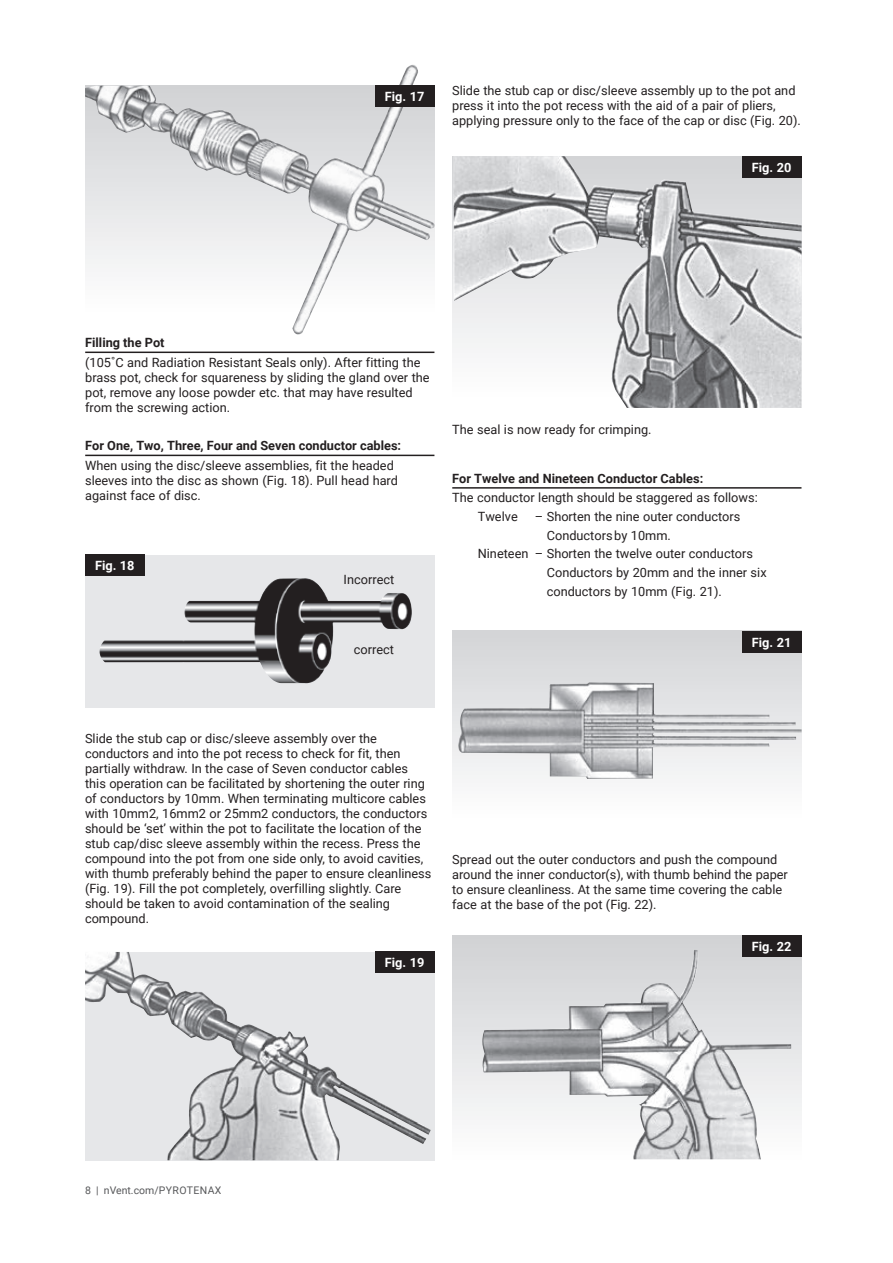
<style>
.page{position:relative;width:893px;height:1263px;background:#fff}
.page>*{position:absolute;margin:0;border:0;box-sizing:border-box;transform-origin:0 0}
.Para_Text{font:12.75px/15px "Roboto";color:#231f20}
.Header_3_10pt{font:700 12.75px "Roboto";color:#231f20}
.White_Text{font:700 12.75px "Roboto";color:#fff}
.t1{font:10.5px "Roboto";letter-spacing:.03em;color:#57585a}
</style>
<div class="page">
<div style="left:85px;top:555px;width:349px;height:153px;background:#e6e7e9"></div>
<img style="left:100px;top:578px;width:312px;height:105px">
<img style="left:85px;top:952px;width:346px;height:208px">
<img style="left:85px;top:65px;width:350px;height:270px">
<div style="left:375px;top:86px;width:59px;height:21px;background:#231f20"></div>
<div style="left:85px;top:555px;width:60px;height:21px;background:#231f20"></div>
<div style="left:375px;top:952px;width:59px;height:21px;background:#231f20"></div>
<hr style="left:85px;top:352px;width:349px;height:1px;background:#231f20">
<hr style="left:85px;top:455px;width:349px;height:1px;background:#231f20">
<hr style="left:452px;top:487px;width:349px;height:2px;background:#231f20">
<div style="left:452px;top:630px;width:350px;height:199px;background:linear-gradient(to bottom,#d2d3d6,#fff)"></div>
<img style="left:458px;top:682px;width:344px;height:97px">
<div style="left:452px;top:935px;width:350px;height:224px;background:linear-gradient(to bottom,#d0d1d4,#fdfdfd)"></div>
<img style="left:482px;top:949px;width:309px;height:210px">
<img style="left:454px;top:156px;width:348px;height:252px">
<div style="left:742px;top:156px;width:59px;height:21px;background:#231f20"></div>
<div style="left:742px;top:631px;width:59px;height:22px;background:#231f20"></div>
<div style="left:742px;top:935px;width:59px;height:21px;background:#231f20"></div>
<p class="White_Text" style="left:385px;top:88px;width:41px">Fig. 17</p>
<p class="Para_Text" style="left:452px;top:83px;width:350px">Slide the stub cap or disc/sleeve assembly up to the pot and press it into the pot recess with the aid of a pair of pliers, applying pressure only to the face of the cap or disc (Fig. 20).</p>
<p class="White_Text" style="left:752px;top:158px;width:41px">Fig. 20</p>
<p class="Header_3_10pt" style="left:85px;top:334px;width:81px">Filling the Pot</p>
<p class="Para_Text" style="left:85px;top:354px;width:346px">(105˚C and Radiation Resistant Seals only). After fitting the brass pot, check for squareness by sliding the gland over the pot, remove any loose powder etc. that may have resulted from the screwing action.</p>
<p class="Header_3_10pt" style="left:85px;top:437px;width:317px">For One, Two, Three, Four and Seven conductor cables:</p>
<p class="Para_Text" style="left:85px;top:457px;width:314px">When using the disc/sleeve assemblies, fit the headed sleeves into the disc as shown (Fig. 18). Pull head hard against face of disc.</p>
<p class="White_Text" style="left:95px;top:557px;width:41px">Fig. 18</p>
<p class="Para_Text" style="left:344px;top:571px;width:52px">Incorrect</p>
<p class="Para_Text" style="left:354px;top:641px;width:42px">correct</p>
<p class="Para_Text" style="left:452px;top:421px;width:201px">The seal is now ready for crimping.</p>
<p class="Header_3_10pt" style="left:452px;top:469px;width:252px">For Twelve and Nineteen Conductor Cables:</p>
<p class="Para_Text" style="left:452px;top:490px;width:307px">The conductor length should be staggered as follows:</p>
<p class="Para_Text" style="left:478px;top:508px;width:41px">Twelve</p>
<p class="Para_Text" style="left:547px;top:506px;width:195px;line-height:18.8px;text-indent:-12px">– Shorten the nine outer conductors<br>Conductorsby 10mm.</p>
<p class="Para_Text" style="left:547px;top:544px;width:221px;line-height:18.8px;text-indent:-69px">Nineteen – Shorten the twelve outer conductors<br>Conductors by 20mm and the inner six conductors by 10mm (Fig. 21).</p>
<p class="White_Text" style="left:752px;top:633px;width:41px">Fig. 21</p>
<p class="Para_Text" style="left:85px;top:731px;width:348px">Slide the stub cap or disc/sleeve assembly over the conductors and into the pot recess to check for fit, then partially withdraw. In the case of Seven conductor cables this operation can be facilitated by shortening the outer ring of conductors by 10mm. When terminating multicore cables with 10mm2, 16mm2 or 25mm2 conductors, the conductors should be ‘set’ within the pot to facilitate the location of the stub cap/disc sleeve assembly within the recess. Press the compound into the pot from one side only, to avoid cavities, with thumb preferably behind the paper to ensure cleanliness (Fig. 19). Fill the pot completely, overfilling slightly. Care should be taken to avoid contamination of the sealing compound.</p>
<p class="White_Text" style="left:385px;top:954px;width:41px">Fig. 19</p>
<p class="Para_Text" style="left:452px;top:852px;width:337px">Spread out the outer conductors and push the compound around the inner conductor(s), with thumb behind the paper to ensure cleanliness. At the same time covering the cable face at the base of the pot (Fig. 22).</p>
<p class="White_Text" style="left:752px;top:937px;width:41px">Fig. 22</p>
<p class="t1" style="left:85px;top:1183px;width:138px">8 | nVent.com/PYROTENAX</p>
</div>
